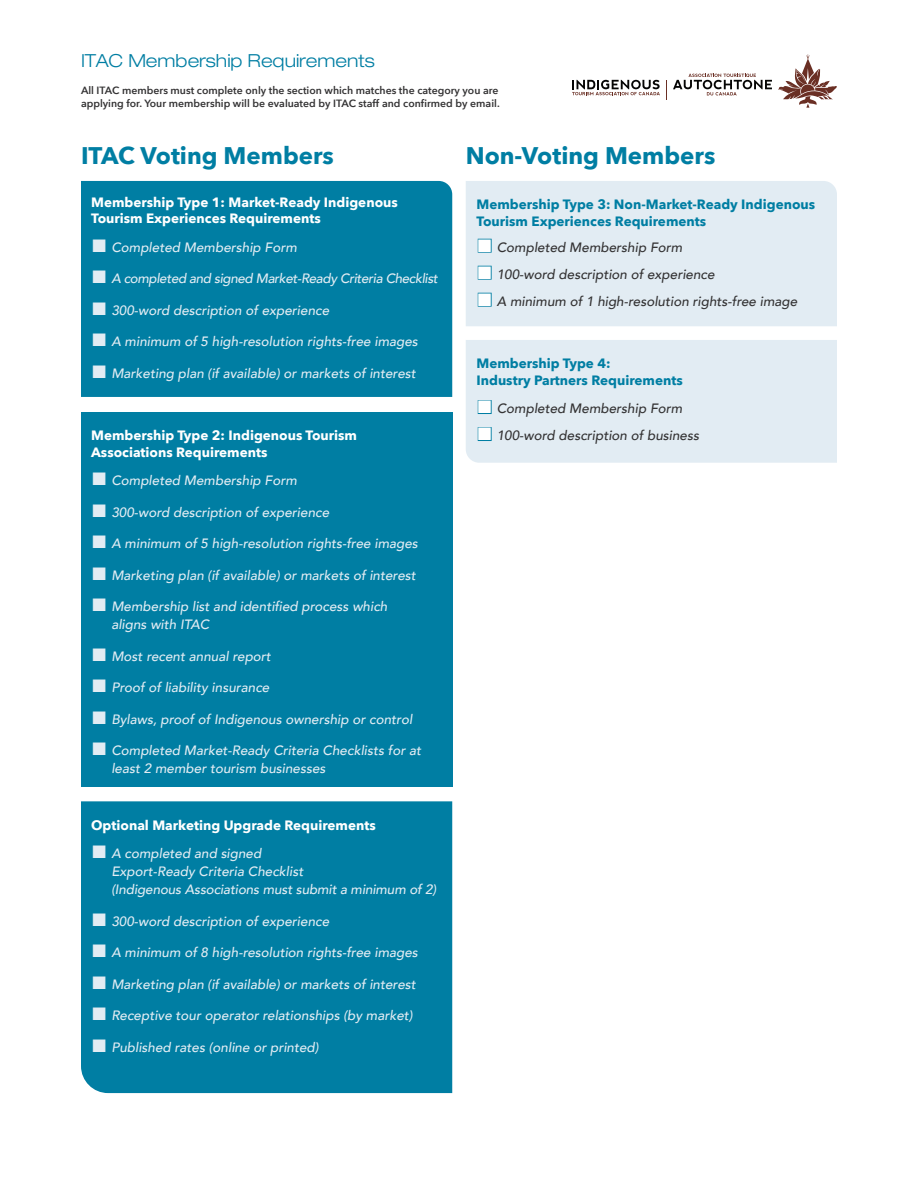
<style>
.page{position:relative;width:918px;height:1188px;background:#fff}
.page>*{position:absolute;margin:0;border:0;box-sizing:border-box;transform-origin:0 0}
.t1{font:700 24px "Avenir Next";color:#007ea3}
.t2{font:300 expanded 18px "Helvetica Neue LT Std";color:#007ea3}
.t3{font:italic 500 13.5px/18px "Avenir";color:#e2ecf3}
.Membership_Type{font:700 13.5px/16.2px "Avenir Next";color:#fff}
.t4{font:italic 500 13.5px "Avenir";color:#333233}
.Membership_Type-2{font:700 13.5px/16.2px "Avenir Next";color:#007ea3}
.t5{font:italic 500 13.5px "Avenir";letter-spacing:-.03em;color:#e2ecf3}
.Paragraph_-_Callout{font:600 10.5px/13.5px "Avenir Next";color:#333233}
.s1{font-family:"Arial";font-weight:400;font-style:normal;font-size:27px}
.s2{font-family:"Arial";font-weight:400;font-style:normal;font-size:27px;color:#007ea3}
</style>
<div class="page">
<svg style="left:666px;top:80px;width:1px;height:19px"></svg>
<svg style="left:778px;top:54px;width:59px;height:54px"></svg>
<svg style="left:673px;top:74px;width:99px;height:21px"></svg>
<svg style="left:572px;top:80px;width:88px;height:15px"></svg>
<div style="left:466px;top:181px;width:371px;height:145px;background:#e2ecf3"></div>
<div style="left:466px;top:340px;width:371px;height:123px;background:#e2ecf3"></div>
<div style="left:81px;top:181px;width:371px;height:216px;background:#007ea3"></div>
<div style="left:81px;top:412px;width:371px;height:374px;background:#007ea3"></div>
<div style="left:81px;top:801px;width:371px;height:292px;background:#007ea3"></div>
<h4 class="t2" style="left:81px;top:50px;width:295px">ITAC Membership Requirements</h4>
<p class="Paragraph_-_Callout" style="left:81px;top:83px;width:420px">All ITAC members must complete only the section which matches the category you are applying for. Your membership will be evaluated by ITAC staff and confirmed by email.</p>
<h3 class="t1" style="left:81px;top:134px;width:254px">ITAC Voting Members</h3>
<p class="Membership_Type" style="left:91px;top:194px;width:308px">Membership Type 1: Market-Ready Indigenous<br>Tourism Experiences Requirements</p>
<p class="Membership_Type-2" style="left:477px;top:196px;width:340px">Membership Type 3: Non-Market-Ready Indigenous<br>Tourism Experiences Requirements</p>
<h3 class="t1" style="left:466px;top:134px;width:251px">Non-Voting Members</h3>
<p class="t3" style="left:91px;top:238px;width:207px"><span class="s1">■</span> Completed Membership Form</p>
<p class="t5" style="left:91px;top:271px;width:348px"><span class="s1">■</span> A completed and signed Market-Ready Criteria Checklist</p>
<p class="t3" style="left:91px;top:301px;width:240px"><span class="s1">■</span> 300-word description of experience</p>
<p class="t3" style="left:91px;top:333px;width:328px"><span class="s1">■</span> A minimum of 5 high-resolution rights-free images</p>
<p class="t3" style="left:91px;top:364px;width:326px"><span class="s1">■</span> Marketing plan (if available) or markets of interest</p>
<p class="Membership_Type" style="left:91px;top:427px;width:267px">Membership Type 2: Indigenous Tourism<br>Associations Requirements</p>
<p class="t3" style="left:91px;top:472px;width:207px"><span class="s1">■</span> Completed Membership Form</p>
<p class="t3" style="left:91px;top:503px;width:240px"><span class="s1">■</span> 300-word description of experience</p>
<p class="t3" style="left:91px;top:535px;width:328px"><span class="s1">■</span> A minimum of 5 high-resolution rights-free images</p>
<p class="t3" style="left:91px;top:566px;width:326px"><span class="s1">■</span> Marketing plan (if available) or markets of interest</p>
<p class="t3" style="left:111px;top:598px;width:277px;text-indent:-20px"><span class="s1">■</span> Membership list and identified process which aligns with ITAC</p>
<p class="t3" style="left:91px;top:647px;width:181px"><span class="s1">■</span> Most recent annual report</p>
<p class="t3" style="left:91px;top:679px;width:180px"><span class="s1">■</span> Proof of liability insurance</p>
<p class="t3" style="left:91px;top:710px;width:323px"><span class="s1">■</span> Bylaws, proof of Indigenous ownership or control</p>
<p class="t3" style="left:111px;top:742px;width:311px;text-indent:-20px"><span class="s1">■</span> Completed Market-Ready Criteria Checklists for at least 2 member tourism businesses</p>
<p class="Membership_Type" style="left:91px;top:817px;width:286px">Optional Marketing Upgrade Requirements</p>
<p class="t3" style="left:111px;top:845px;width:326px;text-indent:-20px"><span class="s1">■</span> A completed and signed<br>Export-Ready Criteria Checklist<br>(Indigenous Associations must submit a minimum of 2)</p>
<p class="t3" style="left:91px;top:912px;width:240px"><span class="s1">■</span> 300-word description of experience</p>
<p class="t3" style="left:91px;top:944px;width:328px"><span class="s1">■</span> A minimum of 8 high-resolution rights-free images</p>
<p class="t3" style="left:91px;top:975px;width:326px"><span class="s1">■</span> Marketing plan (if available) or markets of interest</p>
<p class="t3" style="left:91px;top:1007px;width:323px"><span class="s1">■</span> Receptive tour operator relationships (by market)</p>
<p class="t3" style="left:91px;top:1038px;width:229px"><span class="s1">■</span> Published rates (online or printed)</p>
<p class="t4" style="left:477px;top:239px;width:207px"><span class="s2">■</span> Completed Membership Form</p>
<p class="t4" style="left:477px;top:266px;width:240px"><span class="s2">■</span> 100-word description of experience</p>
<p class="t4" style="left:477px;top:293px;width:322px"><span class="s2">■</span> A minimum of 1 high-resolution rights-free image</p>
<p class="Membership_Type-2" style="left:477px;top:355px;width:208px">Membership Type 4:<br>Industry Partners Requirements</p>
<p class="t4" style="left:477px;top:401px;width:207px"><span class="s2">■</span> Completed Membership Form</p>
<p class="t4" style="left:477px;top:428px;width:224px"><span class="s2">■</span> 100-word description of business</p>
</div>
